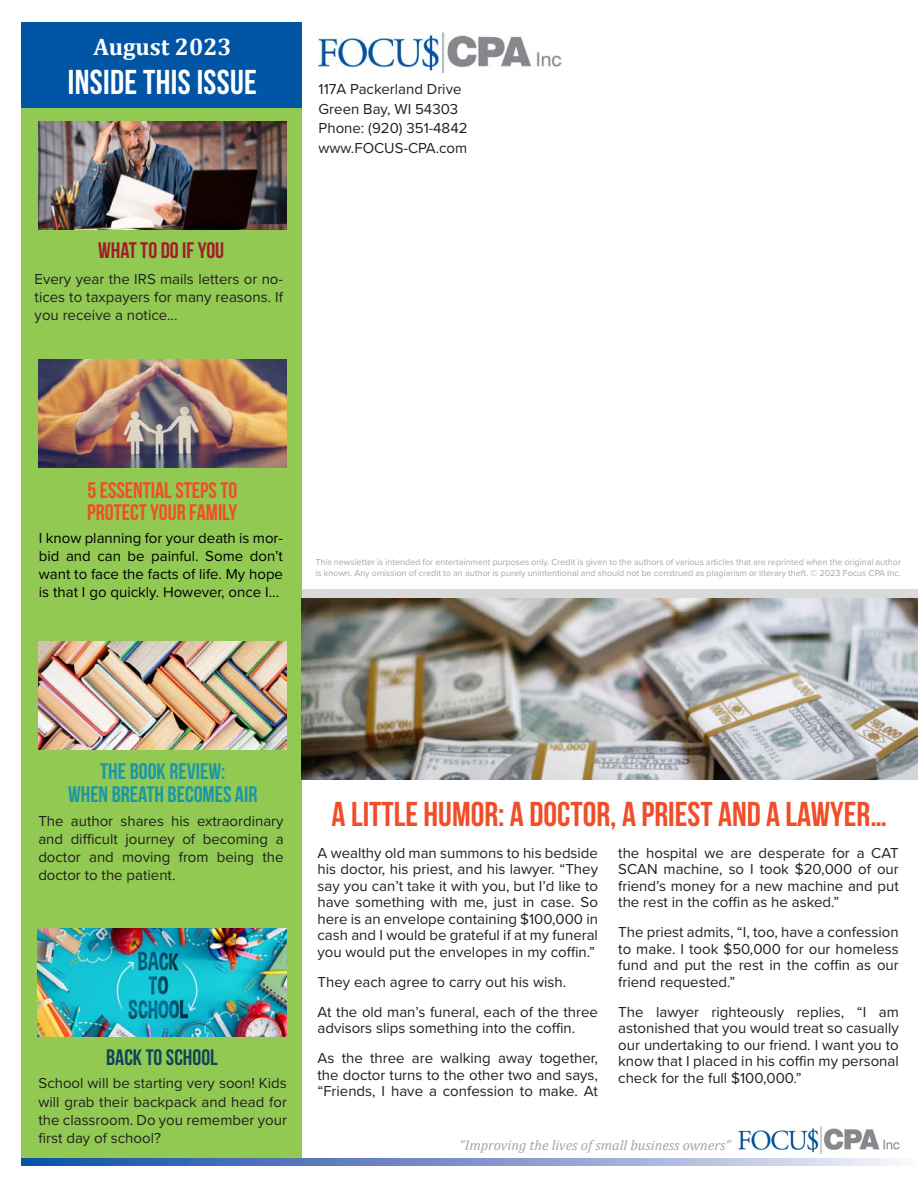
<style>
.page{position:relative;width:918px;height:1188px;background:#fff}
.page>*{position:absolute;margin:0;border:0;box-sizing:border-box;transform-origin:0 0}
.Focus_Heading{font:700 34.5px "Bebas Neue";color:#f04e29}
.Focus_Heading-2{font:700 34.5px "Bebas Neue";letter-spacing:.01em;color:#fff}
.t1{font:700 24px "Cambria";color:#fff}
.Focus_TOC_Heading{font:700 22.5px "Bebas Neue";color:#1c97a8}
.Focus_TOC_Heading-2{font:700 22.5px/22.5px "Bebas Neue";color:#f04e29}
.Focus_TOC_Heading-3{font:700 22.5px "Bebas Neue";color:#a41c2c}
.Focus_TOC_Heading-4{font:700 22.35px "Bebas Neue";color:#0e4658}
.Focus_Paragraph_Text{font:15px/16.5px "Proxima Nova";color:#231f20;text-align:justify}
.Focus_Paragraph_Text-2{font:15px/18px "Proxima Nova";color:#000;text-align:justify}
.t2{font:italic 14.25px "Cambria";color:#a6a6a6}
.t3{font:9px/10.8px "Proxima Nova";color:#a6a6a6}
</style>
<div class="page">
<div style="left:302px;top:590px;width:616px;height:8px;background:#d9d9d9"></div>
<div style="left:22px;top:106px;width:280px;height:1055px;background:#92c953"></div>
<div style="left:22px;top:22px;width:280px;height:86px;background:#0155a5"></div>
<img style="left:319px;top:32px;width:243px;height:41px">
<img style="left:39px;top:122px;width:248px;height:108px">
<img style="left:39px;top:360px;width:248px;height:108px">
<img style="left:39px;top:642px;width:248px;height:108px">
<img style="left:738px;top:1126px;width:162px;height:27px">
<img style="left:38px;top:929px;width:248px;height:108px">
<img style="left:302px;top:598px;width:616px;height:182px">
<svg style="left:22px;top:1159px;width:872px;height:7px;background:#7c97ca"></svg>
<p class="t1" style="left:94px;top:30px;width:140px">August 2023</p>
<p class="Focus_Heading-2" style="left:68px;top:64px;width:190px">INSIDE THIS ISSUE</p>
<p class="Focus_Paragraph_Text" style="left:319px;top:80px;width:144px">117A Packerland Drive</p>
<p class="Focus_Paragraph_Text" style="left:319px;top:100px;width:141px">Green Bay, WI 54303</p>
<p class="Focus_Paragraph_Text" style="left:319px;top:119px;width:150px">Phone: (920) 351-4842</p>
<p class="Focus_Paragraph_Text" style="left:319px;top:139px;width:150px">www.FOCUS-CPA.com</p>
<p class="Focus_TOC_Heading-3" style="left:98px;top:238px;width:127px">WHAT TO DO IF YOU</p>
<p class="Focus_Paragraph_Text" style="left:35px;top:269px;width:250px;line-height:18px">Every year the IRS mails letters or no&shy;tices to taxpayers for many reasons. If you receive a notice...</p>
<p class="Focus_TOC_Heading-2" style="left:87px;top:479px;width:152px">5 ESSENTIAL STEPS TO<br>PROTECT YOUR FAMILY</p>
<p class="Focus_Paragraph_Text-2" style="left:39px;top:528px;width:246px">I know planning for your death is mor&shy;bid and can be painful. Some don’t want to face the facts of life. My hope is that I go quickly. However, once I...</p>
<p class="t3" style="left:316px;top:557px;width:587px">This newsletter is intended for entertainment purposes only. Credit is given to the authors of various articles that are reprinted when the original author is known. Any omission of credit to an author is purely unintentional and should not be construed as plagiarism or literary theft. © 2023 Focus CPA Inc.</p>
<p class="Focus_TOC_Heading" style="left:100px;top:759px;width:126px">THE BOOK REVIEW:</p>
<p class="Focus_TOC_Heading" style="left:68px;top:781px;width:191px">WHEN BREATH BECOMES AIR</p>
<p class="Focus_Paragraph_Text" style="left:38px;top:811px;width:247px;line-height:18px">The author shares his extraordinary and difficult journey of becoming a doctor and moving from being the doctor to the patient.</p>
<p class="Focus_TOC_Heading-4" style="left:106px;top:1045px;width:113px">BACK TO SCHOOL</p>
<p class="Focus_Paragraph_Text" style="left:39px;top:1073px;width:250px;line-height:18.3px">School will be starting very soon! Kids will grab their backpack and head for the classroom. Do you remember your first day of school?</p>
<p class="Focus_Heading" style="left:332px;top:795px;width:557px">A LITTLE HUMOR: A DOCTOR, A PRIEST AND A LAWYER…</p>
<p class="Focus_Paragraph_Text" style="left:318px;top:844px;width:282px">A wealthy old man summons to his bedside his doctor, his priest, and his lawyer. “They say you can’t take it with you, but I’d like to have something with me, just in case. So here is an envelope containing $100,000 in cash and I would be grateful if at my funeral you would put the envelopes in my coffin.”</p>
<p class="Focus_Paragraph_Text" style="left:318px;top:973px;width:250px">They each agree to carry out his wish.</p>
<p class="Focus_Paragraph_Text" style="left:318px;top:1003px;width:282px">At the old man’s funeral, each of the three advisors slips something into the coffin.</p>
<p class="Focus_Paragraph_Text" style="left:318px;top:1050px;width:282px">As the three are walking away together, the doctor turns to the other two and says, “Friends, I have a confession to make. At</p>
<p class="Focus_Paragraph_Text" style="left:618px;top:844px;width:282px">the hospital we are desperate for a CAT SCAN machine, so I took $20,000 of our friend’s money for a new machine and put the rest in the coffin as he asked.”</p>
<p class="Focus_Paragraph_Text" style="left:618px;top:924px;width:282px">The priest admits, “I, too, have a confession to make. I took $50,000 for our homeless fund and put the rest in the coffin as our friend requested.”</p>
<p class="Focus_Paragraph_Text" style="left:618px;top:1003px;width:282px">The lawyer righteously replies, “I am astonished that you would treat so casually our undertaking to our friend. I want you to know that I placed in his coffin my personal check for the full $100,000.”</p>
<p class="t2" style="left:460px;top:1135px;width:273px">“Improving the lives of small business owners”</p>
</div>
